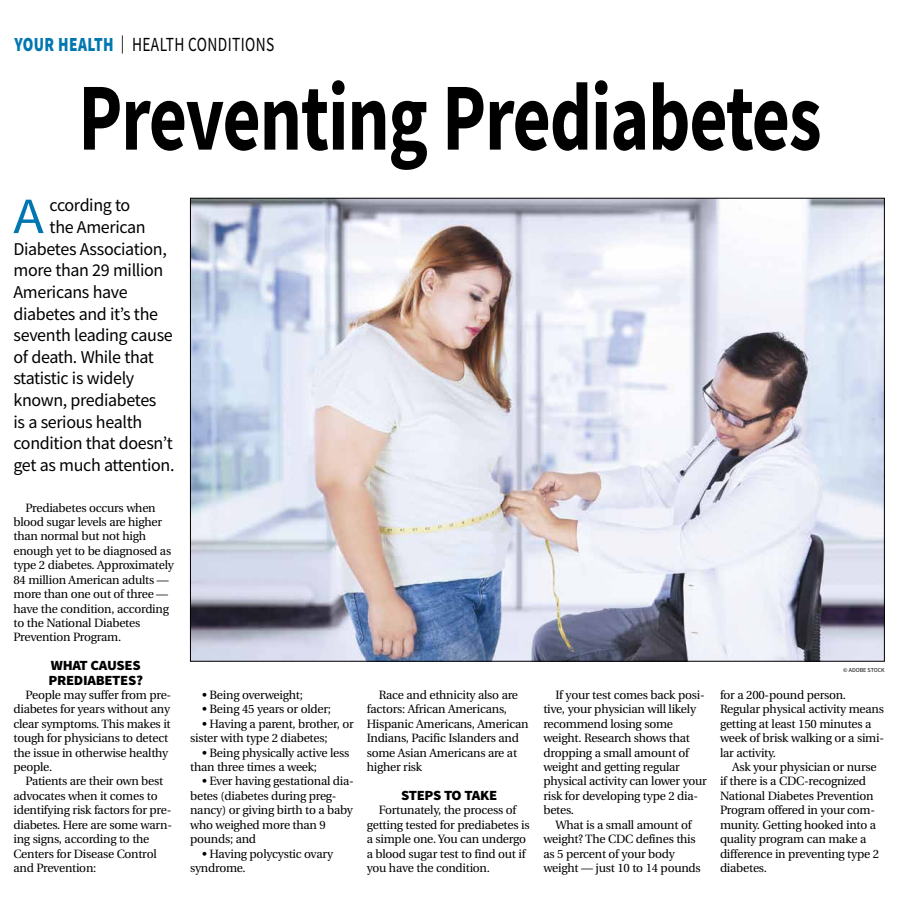
<style>
.page{position:relative;width:900px;height:908px;background:#fff}
.page>*{position:absolute;margin:0;border:0;box-sizing:border-box;transform-origin:0 0}
.t1{font:700 96px "Source Sans Pro";letter-spacing:-.015em;color:#000;scale:.77 1}
.t2{font:50.9px "Source Sans Pro";color:#0077b1;scale:1.1 1}
.t3{font:20px "Source Sans Pro";letter-spacing:.025em;color:#000;scale:.77 1}
.t4{font:18px "Source Sans Pro";letter-spacing:-.02em;color:#000}
.t5{font:900 14px/14.4px "Source Sans Pro";letter-spacing:-.02em;color:#000;scale:1.05 1}
.t6{font:12px/14.4px "Utopia";letter-spacing:-.02em;color:#000}
.t7{font:6px "Source Sans Pro";color:#000}
.s1{font-weight:900;color:#0077b1}
.s2{font-size:18px}
</style>
<div class="page">
<img style="left:192px;top:200px;width:691px;height:459px">
<h3 class="t3" style="left:14px;top:32px;width:339px"><span class="s1">YOUR HEALTH</span> <span class="s2">|</span> HEALTH CONDITIONS</h3>
<h1 class="t1" style="left:78px;top:53px;width:967px">Preventing Prediabetes</h1>
<h2 class="t2" style="left:13px;top:184px;width:29px">A</h2>
<h3 class="t4" style="left:50px;top:194px;width:82px">ccording to</h3>
<h3 class="t4" style="left:50px;top:215px;width:98px">the American</h3>
<h3 class="t4" style="left:14px;top:237px;width:155px">Diabetes Association,</h3>
<h3 class="t4" style="left:14px;top:259px;width:151px">more than 29 million</h3>
<h3 class="t4" style="left:14px;top:280px;width:116px">Americans have</h3>
<h3 class="t4" style="left:14px;top:302px;width:146px">diabetes and it’s the</h3>
<h3 class="t4" style="left:14px;top:323px;width:161px">seventh leading cause</h3>
<h3 class="t4" style="left:14px;top:345px;width:142px">of death. While that</h3>
<h3 class="t4" style="left:14px;top:367px;width:122px">statistic is widely</h3>
<h3 class="t4" style="left:14px;top:388px;width:145px">known, prediabetes</h3>
<h3 class="t4" style="left:14px;top:410px;width:130px">is a serious health</h3>
<h3 class="t4" style="left:14px;top:431px;width:161px">condition that doesn’t</h3>
<h3 class="t4" style="left:14px;top:453px;width:163px">get as much attention.</h3>
<p class="t6" style="left:14px;top:500px;width:162px;text-indent:12px">Prediabetes occurs when blood sugar levels are higher than normal but not high enough yet to be diagnosed as type 2 diabetes. Approximately<br>84 million American adults — more than one out of three — have the condition, according to the National Diabetes<br>Prevention Program.</p>
<p class="t5" style="left:48px;top:658px;width:92px">WHAT CAUSES<br>PREDIABETES?</p>
<p class="t6" style="left:14px;top:687px;width:159px;text-indent:12px">People may suffer from pre&shy;diabetes for years without any clear symptoms. This makes it tough for physicians to detect the issue in otherwise healthy people.</p>
<p class="t6" style="left:14px;top:774px;width:160px;text-indent:12px">Patients are their own best advocates when it comes to identifying risk factors for pre&shy;diabetes. Here are some warn&shy;ing signs, according to the<br>Centers for Disease Control and Prevention:</p>
<p class="t6" style="left:202px;top:687px;width:102px">• Being overweight;</p>
<p class="t6" style="left:202px;top:702px;width:131px">• Being 45 years or older;</p>
<p class="t6" style="left:190px;top:716px;width:165px;text-indent:12px">• Having a parent, brother, or sister with type 2 diabetes;</p>
<p class="t6" style="left:190px;top:745px;width:161px;text-indent:12px">• Being physically active less than three times a week;</p>
<p class="t6" style="left:190px;top:774px;width:165px;text-indent:12px">• Ever having gestational dia&shy;betes (diabetes during preg&shy;nancy) or giving birth to a baby who weighed more than 9 pounds; and</p>
<p class="t6" style="left:190px;top:846px;width:145px;text-indent:12px">• Having polycystic ovary syndrome.</p>
<p class="t6" style="left:367px;top:687px;width:163px;text-indent:12px">Race and ethnicity also are factors: African Americans,<br>Hispanic Americans, American<br>Indians, Pacific Islanders and some Asian Americans are at higher risk</p>
<p class="t5" style="left:401px;top:787px;width:93px">STEPS TO TAKE</p>
<p class="t6" style="left:367px;top:803px;width:164px;text-indent:12px">Fortunately, the process of getting tested for prediabetes is a simple one. You can undergo a blood sugar test to find out if you have the condition.</p>
<p class="t6" style="left:543px;top:687px;width:165px;text-indent:12px">If your test comes back posi&shy;tive, your physician will likely recommend losing some weight. Research shows that dropping a small amount of weight and getting regular physical activity can lower your risk for developing type 2 dia&shy;betes.</p>
<p class="t6" style="left:543px;top:817px;width:159px;text-indent:12px">What is a small amount of weight? The CDC defines this as 5 percent of your body weight — just 10 to 14 pounds</p>
<p class="t7" style="left:843px;top:666px;width:43px">© ADOBE STOCK</p>
<p class="t6" style="left:720px;top:687px;width:166px">for a 200-pound person.<br>Regular physical activity means getting at least 150 minutes a week of brisk walking or a simi&shy;lar activity.</p>
<p class="t6" style="left:720px;top:759px;width:161px;text-indent:12px">Ask your physician or nurse if there is a CDC-recognized<br>National Diabetes Prevention<br>Program offered in your com&shy;munity. Getting hooked into a quality program can make a difference in preventing type 2 diabetes.</p>
</div>
